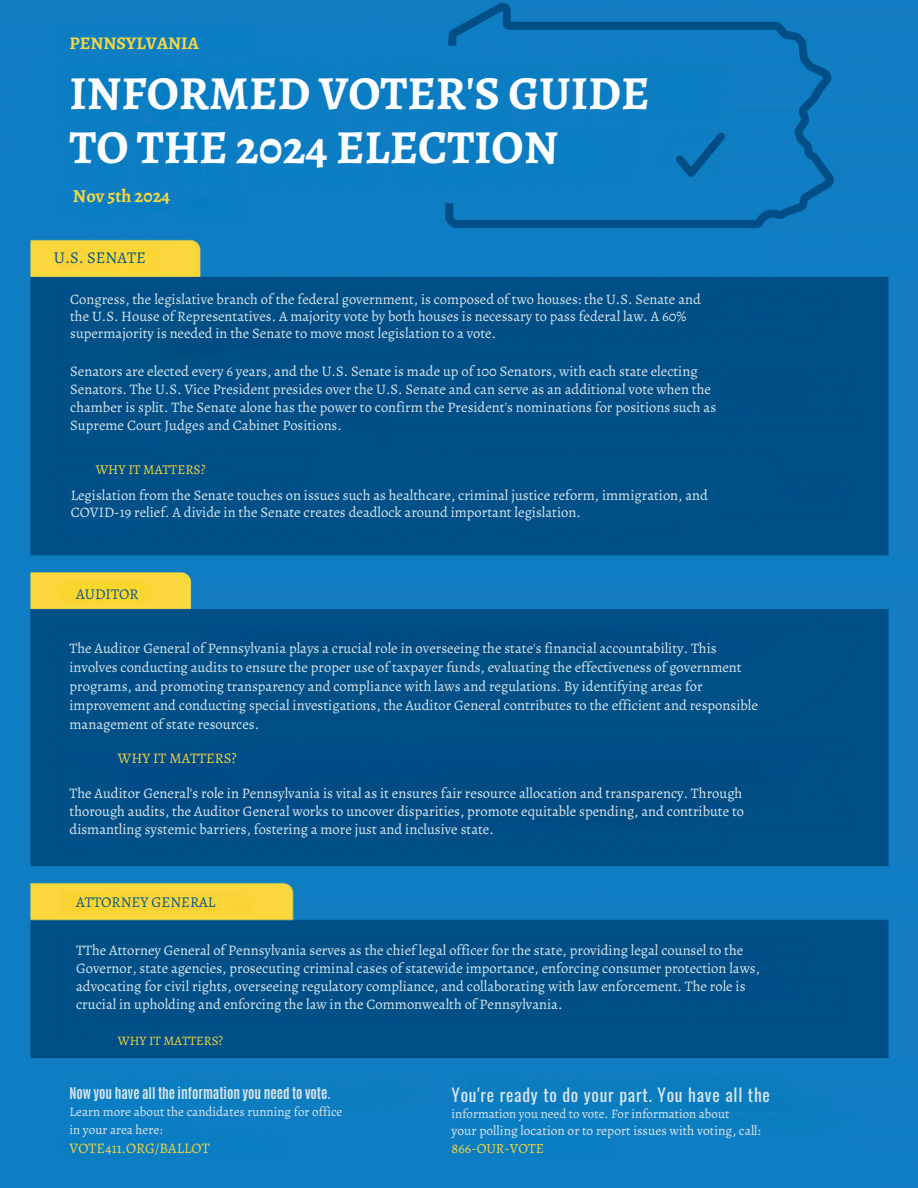
<style>
.page{position:relative;width:918px;height:1188px;background:#fff}
.page>*{position:absolute;margin:0;border:0;box-sizing:border-box;transform-origin:0 0}
.t1{font:700 47.55px/54px "Alegreya";color:#fcfdfe}
.t2{font:700 18.3px "Alegreya";color:#f4d742}
.t3{font:700 17.85px "Alegreya";color:#f4d742}
.t4{font:17.55px "Oswald";letter-spacing:.045em;color:#d9e6ee}
.t5{font:16.5px "Alegreya";color:#0a5586}
.t6{font:15px "Alegreya";color:#0a5586}
.t7{font:14.55px/18px "Alegreya";color:#d9e6ee}
.t8{font:14.55px/18px "Alegreya";color:#dce7ef}
.t9{font:14.55px "Alegreya";color:#f4d742}
.t10{font:14.55px "Alegreya";color:#f3d642}
.t11{font:14.1px "Alegreya";color:#f4d742}
.t12{font:13.5px "Alegreya";color:#d9e6ee}
.t13{font:700 13.5px "Antonio";color:#d9e6ee}
.t14{font:13.5px "Alegreya";color:#f4d742}
.t15{font:13.05px "Alegreya";color:#d9e6ee}
.t16{font:12.9px "Alegreya";color:#d9e6ee}
.t17{font:12.9px "Alegreya";color:#f4d742}
</style>
<div class="page">
<img style="left:0;top:0;width:918px;height:1188px">
<h2 class="t3" style="left:70px;top:31px;width:131px">PENNSYLVANIA</h2>
<h1 class="t1" style="left:70px;top:66px;width:581px">INFORMED VOTER'S GUIDE<br>TO THE 2024 ELECTION</h1>
<h3 class="t2" style="left:73px;top:183px;width:99px">Nov 5th 2024</h3>
<h4 class="t5" style="left:54px;top:246px;width:94px">U.S. SENATE</h4>
<h6 class="t7" style="left:70px;top:291px;width:632px;line-height:16.8px">Congress, the legislative branch of the federal government, is composed of two houses: the U.S. Senate and the U.S. House of Representatives. A majority vote by both houses is necessary to pass federal law. A 60% supermajority is needed in the Senate to move most legislation to a vote.</h6>
<h6 class="t7" style="left:70px;top:362px;width:648px">Senators are elected every 6 years, and the U.S. Senate is made up of 100 Senators, with each state electing Senators. The U.S. Vice President presides over the U.S. Senate and can serve as an additional vote when the chamber is split. The Senate alone has the power to confirm the President's nominations for positions such as Supreme Court Judges and Cabinet Positions.</h6>
<h5 class="t14" style="left:96px;top:460px;width:111px">WHY IT MATTERS?</h5>
<h6 class="t7" style="left:71px;top:487px;width:639px;line-height:16.8px">Legislation from the Senate touches on issues such as healthcare, criminal justice reform, immigration, and<br>COVID-19 relief. A divide in the Senate creates deadlock around important legislation.</h6>
<h6 class="t6" style="left:76px;top:583px;width:64px">AUDITOR</h6>
<h4 class="t7" style="left:70px;top:638px;width:690px;line-height:19.2px">The Auditor General of Pennsylvania plays a crucial role in overseeing the state's financial accountability. This involves conducting audits to ensure the proper use of taxpayer funds, evaluating the effectiveness of government programs, and promoting transparency and compliance with laws and regulations. By identifying areas for improvement and conducting special investigations, the Auditor General contributes to the efficient and responsible management of state resources.</h4>
<h6 class="t10" style="left:118px;top:749px;width:120px">WHY IT MATTERS?</h6>
<p class="t8" style="left:70px;top:784px;width:676px">The Auditor General's role in Pennsylvania is vital as it ensures fair resource allocation and transparency. Through thorough audits, the Auditor General works to uncover disparities, promote equitable spending, and contribute to dismantling systemic barriers, fostering a more just and inclusive state.</p>
<h4 class="t6" style="left:76px;top:892px;width:141px">ATTORNEY GENERAL</h4>
<h6 class="t7" style="left:76px;top:942px;width:685px">TThe Attorney General of Pennsylvania serves as the chief legal officer for the state, providing legal counsel to the Governor, state agencies, prosecuting criminal cases of statewide importance, enforcing consumer protection laws, advocating for civil rights, overseeing regulatory compliance, and collaborating with law enforcement. The role is crucial in upholding and enforcing the law in the Commonwealth of Pennsylvania.</h6>
<h5 class="t17" style="left:118px;top:1032px;width:107px">WHY IT MATTERS?</h5>
<h6 class="t13" style="left:70px;top:1083px;width:263px">Now you have all the information you need to vote.</h6>
<p class="t15" style="left:70px;top:1102px;width:274px">Learn more about the candidates running for office</p>
<p class="t15" style="left:70px;top:1120px;width:94px">in your area here:</p>
<p class="t9" style="left:70px;top:1138px;width:142px">VOTE411.ORG/BALLOT</p>
<p class="t4" style="left:452px;top:1081px;width:320px">You're ready to do your part. You have all the</p>
<p class="t16" style="left:452px;top:1105px;width:279px">information you need to vote. For information about</p>
<p class="t12" style="left:452px;top:1122px;width:311px">your polling location or to report issues with voting, call:</p>
<p class="t11" style="left:452px;top:1139px;width:94px">866-OUR-VOTE</p>
</div>
